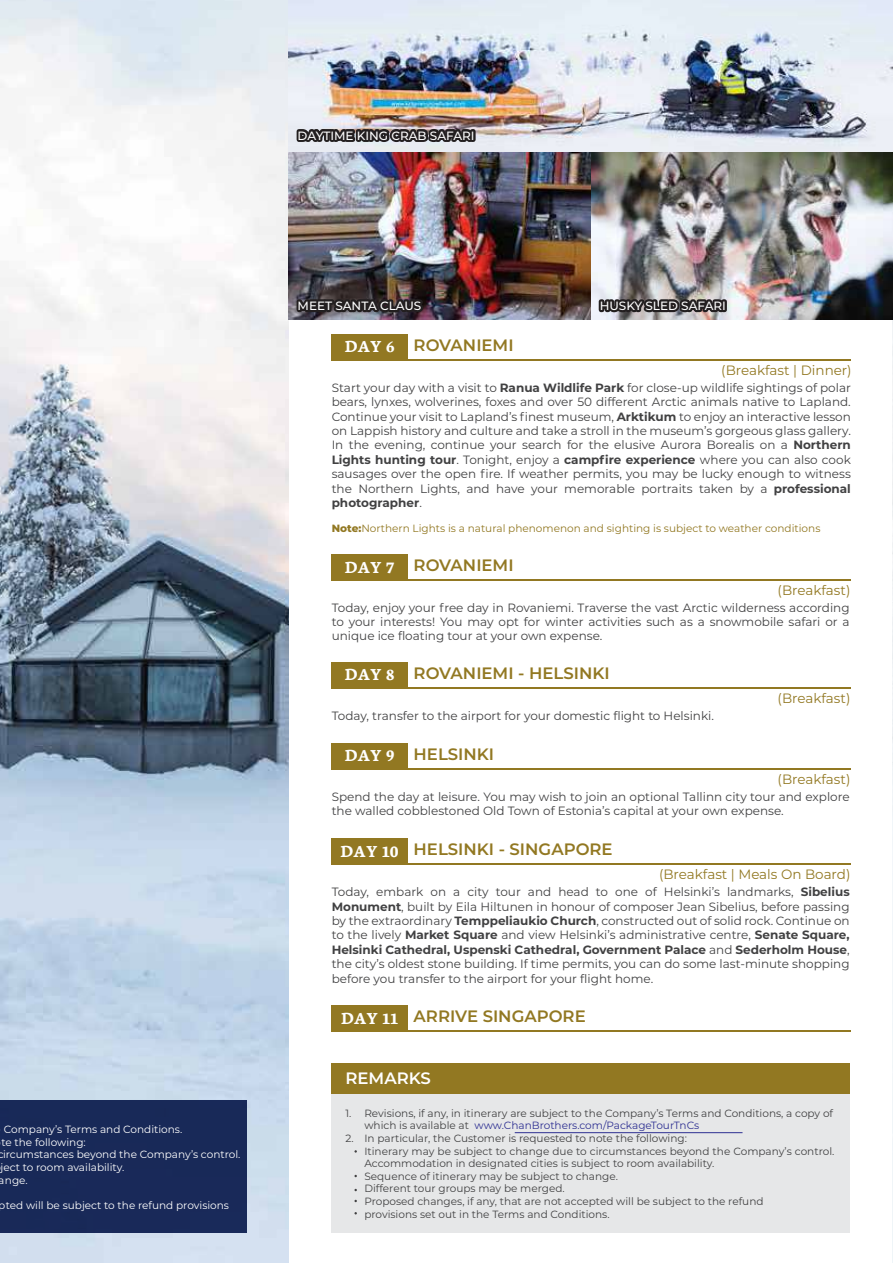
<style>
.page{position:relative;width:893px;height:1263px;background:#fff}
.page>*{position:absolute;margin:0;border:0;box-sizing:border-box;transform-origin:0 0}
.t1{font:600 16.5px "Montserrat";color:#927822}
.t2{font:600 16.5px "Montserrat";color:#fff}
.t3{font:13.5px "Montserrat";color:#927822}
.t4{font:12px/14.4px "Montserrat";color:#414142;text-align:justify}
.t5{font:500 12px "Montserrat";color:#fff}
.t6{font:10.5px/12.6px "Montserrat";color:#414142}
.t7{font:10.5px "Montserrat";color:#fff}
.t8{font:10.5px "Montserrat";color:#927822}
.s1{font-family:"Neuton";font-weight:700;font-size:18px;color:#fff}
.s2{font-weight:700}
.s3{font-weight:800}
.s4{color:#2e3092}
</style>
<div class="page">
<img style="left:892px;top:319px;width:1px;height:944px">
<img style="left:0;top:0;width:289px;height:1263px">
<img style="left:289px;top:0;width:604px;height:319px">
<div style="left:0;top:1100px;width:247px;height:133px;background:#182958"></div>
<div style="left:331px;top:334px;width:77px;height:26px;background:#927822"></div>
<hr style="left:408px;top:359px;width:442px;height:1px;background:#927822">
<img style="left:294px;top:287px;width:132px;height:33px">
<svg style="left:596px;top:292px;width:132px;height:25px;background:#757173"></svg>
<div style="left:721px;top:299px;width:6px;height:13px;border:4px solid #231f20"></div>
<div style="left:331px;top:554px;width:77px;height:27px;background:#927822"></div>
<hr style="left:408px;top:579px;width:442px;height:2px;background:#927822">
<div style="left:331px;top:662px;width:77px;height:27px;background:#927822"></div>
<hr style="left:408px;top:687px;width:442px;height:2px;background:#927822">
<hr style="left:408px;top:1031px;width:442px;height:1px;background:#927822">
<div style="left:331px;top:743px;width:77px;height:26px;background:#927822"></div>
<hr style="left:408px;top:768px;width:442px;height:1px;background:#927822">
<div style="left:331px;top:838px;width:77px;height:27px;background:#927822"></div>
<hr style="left:408px;top:864px;width:442px;height:1px;background:#927822">
<div style="left:331px;top:1005px;width:77px;height:27px;background:#927822"></div>
<div style="left:331px;top:1063px;width:519px;height:170px;background:#e6e7e8"></div>
<div style="left:331px;top:1063px;width:519px;height:31px;background:#927822"></div>
<hr style="left:515px;top:1132px;width:227px;height:1px;background:#2e3092">
<img style="left:294px;top:117px;width:183px;height:33px">
<div style="left:470px;top:129px;width:6px;height:13px;border:4px solid #231f20"></div>
<p class="t5" style="left:298px;top:127px;width:179px">DAYTIME KING CRAB SAFARI</p>
<p class="t7" style="left:4px;top:1122px;width:180px">Company’s Terms and Conditions.</p>
<p class="t7" style="left:1px;top:1135px;width:86px">te the following:</p>
<p class="t7" style="left:-3px;top:1147px;width:245px">circumstances beyond the Company’s control.</p>
<p class="t7" style="left:1px;top:1160px;width:125px">ject to room availability.</p>
<p class="t7" style="left:-1px;top:1172px;width:31px">ange.</p>
<p class="t7" style="left:-1px;top:1198px;width:232px">pted will be subject to the refund provisions</p>
<p class="t5" style="left:298px;top:297px;width:125px">MEET SANTA CLAUS</p>
<p class="t5" style="left:600px;top:297px;width:128px">HUSKY SLED SAFARI</p>
<h1 class="t1" style="left:345px;top:333px;width:171px"><span class="s1">DAY 6</span> ROVANIEMI</h1>
<p class="t3" style="left:721px;top:361px;width:132px">(Breakfast | Dinner)</p>
<p class="t4" style="left:332px;top:380px;width:521px">Start your day with a visit to <span class="s2">Ranua Wildlife Park</span> for close-up wildlife sightings of polar bears, lynxes, wolverines, foxes and over 50 different Arctic animals native to Lapland.<br>Continue your visit to Lapland’s finest museum, <span class="s2">Arktikum</span> to enjoy an interactive lesson on Lappish history and culture and take a stroll in the museum’s gorgeous glass gallery.<br>In the evening, continue your search for the elusive Aurora Borealis on a <span class="s2">Northern Lights hunting tour</span>. Tonight, enjoy a <span class="s2">campfire experience</span> where you can also cook sausages over the open fire. If weather permits, you may be lucky enough to witness the Northern Lights, and have your memorable portraits taken by a <span class="s2">professional photographer</span>.</p>
<p class="t8" style="left:332px;top:521px;width:490px"><span class="s3">Note:</span>Northern Lights is a natural phenomenon and sighting is subject to weather conditions</p>
<h1 class="t1" style="left:345px;top:553px;width:170px"><span class="s1">DAY 7</span> ROVANIEMI</h1>
<p class="t3" style="left:778px;top:581px;width:74px">(Breakfast)</p>
<p class="t4" style="left:332px;top:600px;width:519px">Today, enjoy your free day in Rovaniemi. Traverse the vast Arctic wilderness according to your interests! You may opt for winter activities such as a snowmobile safari or a unique ice floating tour at your own expense.</p>
<h1 class="t1" style="left:345px;top:661px;width:266px"><span class="s1">DAY 8</span> ROVANIEMI - HELSINKI</h1>
<p class="t4" style="left:332px;top:708px;width:384px">Today, transfer to the airport for your domestic flight to Helsinki.</p>
<h1 class="t1" style="left:345px;top:742px;width:151px"><span class="s1">DAY 9</span> HELSINKI</h1>
<p class="t3" style="left:778px;top:689px;width:74px">(Breakfast)</p>
<p class="t3" style="left:778px;top:770px;width:74px">(Breakfast)</p>
<p class="t4" style="left:332px;top:789px;width:519px">Spend the day at leisure. You may wish to join an optional Tallinn city tour and explore the walled cobblestoned Old Town of Estonia’s capital at your own expense.</p>
<h1 class="t1" style="left:341px;top:838px;width:274px"><span class="s1">DAY 10</span> HELSINKI - SINGAPORE</h1>
<p class="t3" style="left:659px;top:865px;width:193px">(Breakfast | Meals On Board)</p>
<p class="t4" style="left:332px;top:884px;width:519px">Today, embark on a city tour and head to one of Helsinki’s landmarks, <span class="s2">Sibelius Monument</span>, built by Eila Hiltunen in honour of composer Jean Sibelius, before passing by the extraordinary <span class="s2">Temppeliaukio Church</span>, constructed out of solid rock. Continue on to the lively <span class="s2">Market Square</span> and view Helsinki’s administrative centre, <span class="s2">Senate Square, Helsinki Cathedral, Uspenski Cathedral, Government Palace</span> and <span class="s2">Sederholm House</span>, the city’s oldest stone building. If time permits, you can do some last-minute shopping before you transfer to the airport for your flight home.</p>
<h1 class="t1" style="left:341px;top:1005px;width:246px"><span class="s1">DAY 11</span> ARRIVE SINGAPORE</h1>
<h1 class="t2" style="left:345px;top:1067px;width:87px">REMARKS</h1>
<p class="t6" style="left:364px;top:1106px;width:471px">Revisions, if any, in itinerary are subject to the Company’s Terms and Conditions, a copy of which is available at <span class="s4">www.ChanBrothers.com/PackageTourTnCs<br></span>In particular, the Customer is requested to note the following:<br>Itinerary may be subject to change due to circumstances beyond the Company’s control.<br>Accommodation in designated cities is subject to room availability.<br>Sequence of itinerary may be subject to change.<br>Different tour groups may be merged.<br>Proposed changes, if any, that are not accepted will be subject to the refund<br>provisions set out in the Terms and Conditions.</p>
<p class="t6" style="left:345px;top:1106px;width:8px">1.</p>
<p class="t6" style="left:345px;top:1131px;width:10px">2.</p>
</div>
